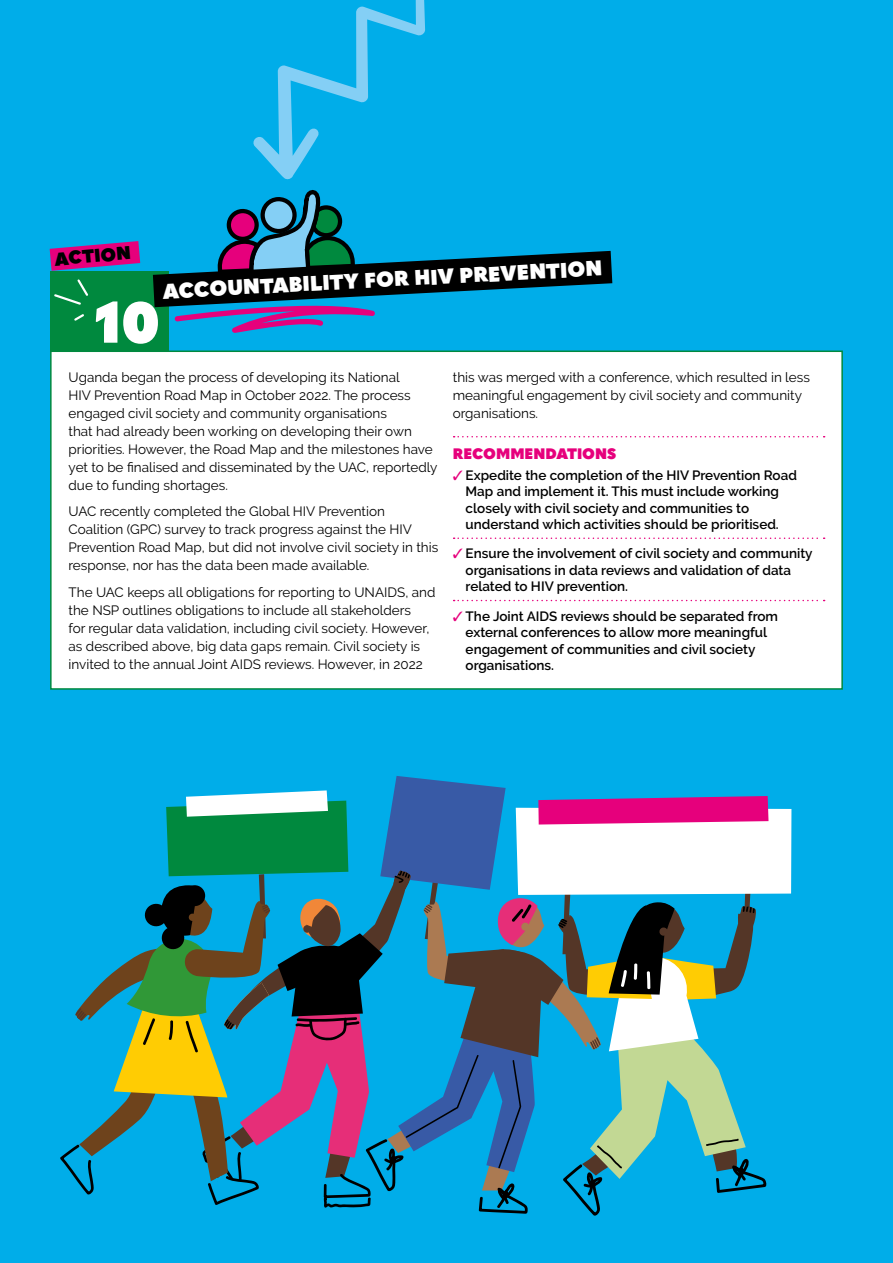
<style>
.page{position:relative;width:893px;height:1263px;background:#00ade9}
.page>*{position:absolute;margin:0;border:0;box-sizing:border-box;transform-origin:0 0}
.t1{font:800 56.7px "Quasimoda";color:#fff}
.t2{font:800 21px "Quasimoda";color:#fff}
.t3{font:800 18.3px "Quasimoda";color:#000}
.t4{font:800 15px "Quasimoda";color:#e6007c}
.t5{font:13.5px/18px "Raleway";color:#000}
.t6{font:600 13.5px/16.5px "Raleway";color:#000}
.s1{color:#e6007c}
</style>
<div class="page">
<svg style="left:253px;top:0;width:172px;height:180px"></svg>
<svg style="left:60px;top:776px;width:731px;height:440px"></svg>
<div style="left:50px;top:350px;width:793px;height:340px;background:#fff"></div>
<div style="left:50px;top:271px;width:119px;height:81px;background:#00893e"></div>
<svg style="left:50px;top:241px;width:90px;height:30px"></svg>
<svg style="left:54px;top:279px;width:34px;height:42px"></svg>
<svg style="left:153px;top:190px;width:672px;height:247px"></svg>
<h3 class="t3" style="left:53px;top:245px;width:78px;rotate:-5deg">ACTION</h3>
<h2 class="t2" style="left:162px;top:274px;width:442px;rotate:-3deg">ACCOUNTABILITY FOR HIV PREVENTION</h2>
<h1 class="t1" style="left:95px;top:277px;width:67px">10</h1>
<p class="t5" style="left:69px;top:368px;width:370px">Uganda began the process of developing its National<br>HIV Prevention Road Map in October 2022. The process engaged civil society and community organisations<br>that had already been working on developing their own priorities. However, the Road Map and the milestones have yet to be finalised and disseminated by the UAC, reportedly due to funding shortages.</p>
<p class="t5" style="left:69px;top:502px;width:371px">UAC recently completed the Global HIV Prevention Coalition (GPC) survey to track progress against the HIV Prevention Road Map, but did not involve civil society in this response, nor has the data been made available.</p>
<p class="t5" style="left:69px;top:583px;width:368px">The UAC keeps all obligations for reporting to UNAIDS, and the NSP outlines obligations to include all stakeholders<br>for regular data validation, including civil society. However, as described above, big data gaps remain. Civil society is invited to the annual Joint AIDS reviews. However, in 2022</p>
<p class="t5" style="left:453px;top:368px;width:359px">this was merged with a conference, which resulted in less meaningful engagement by civil society and community organisations.</p>
<p class="t4" style="left:453px;top:441px;width:165px">RECOMMENDATIONS</p>
<p class="t6" style="left:466px;top:466px;width:333px;text-indent:-13px"><span class="s1">✓</span> Expedite the completion of the HIV Prevention Road Map and implement it. This must include working closely with civil society and communities to understand which activities should be prioritised.</p>
<p class="t6" style="left:466px;top:545px;width:349px;text-indent:-13px"><span class="s1">✓</span> Ensure the involvement of civil society and community organisations in data reviews and validation of data related to HIV prevention.</p>
<p class="t6" style="left:466px;top:607px;width:314px;text-indent:-13px"><span class="s1">✓</span> The Joint AIDS reviews should be separated from external conferences to allow more meaningful engagement of communities and civil society organisations.</p>
</div>
